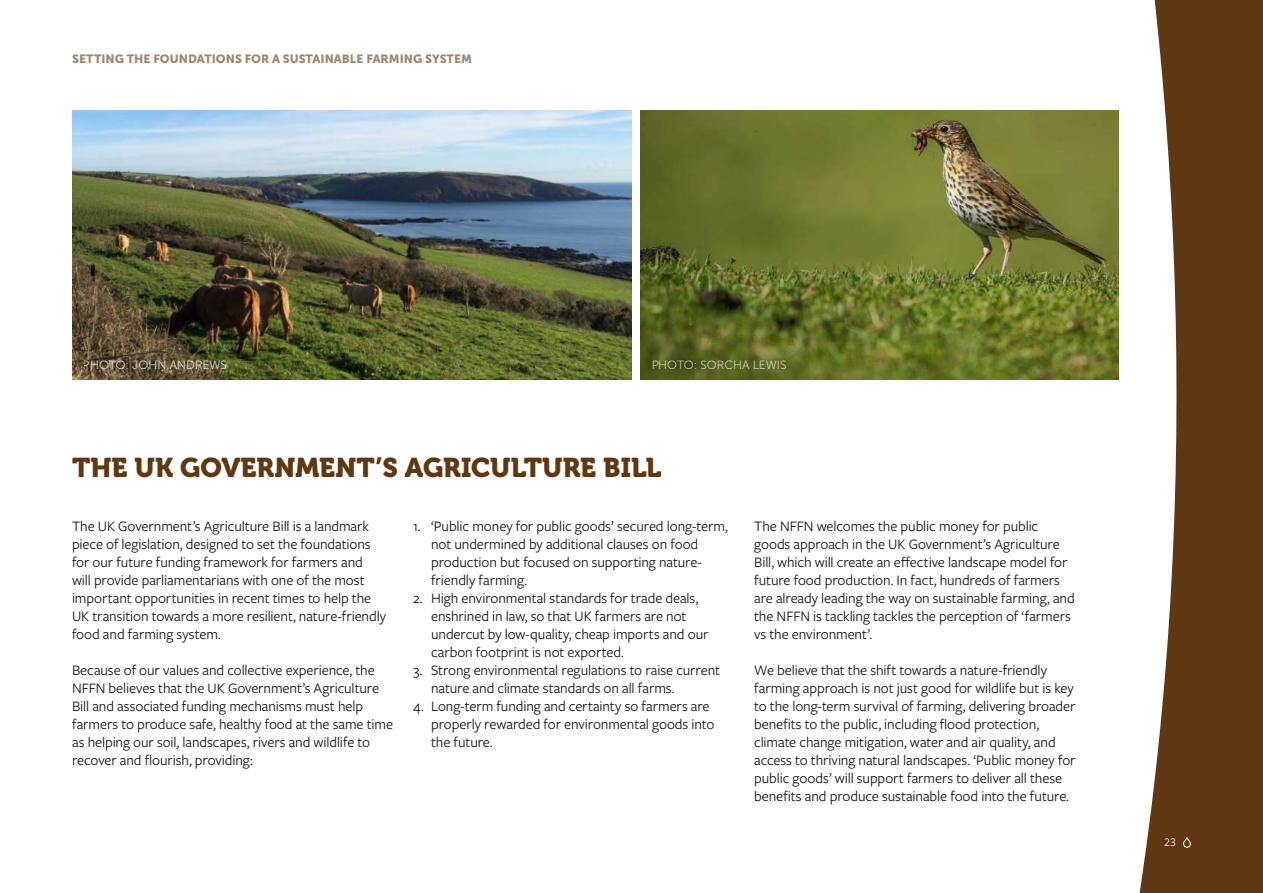
<style>
.page{position:relative;width:1263px;height:893px;background:#fff}
.page>*{position:absolute;margin:0;border:0;box-sizing:border-box;transform-origin:0 0}
.t1{font:27px "Museo 900";color:#5f3813}
.t2{font:15px/18px "Freight Sans Pro";letter-spacing:-.005em;color:#141414}
.t3{font:12px "Museo Sans 900";color:#5f3813}
.t4{font:12px "Museo Sans 300";color:#fff}
.t5{font:12px "Freight Sans Pro";color:#fff}
</style>
<div class="page">
<svg style="left:1108px;top:0;width:155px;height:893px;fill:#5f3813"></svg>
<img style="left:72px;top:111px;width:559px;height:269px">
<img style="left:640px;top:111px;width:478px;height:269px">
<svg style="left:1183px;top:836px;width:8px;height:12px"></svg>
<p class="t3" style="left:72px;top:52px;width:401px">SETTING THE FOUNDATIONS FOR A SUSTAINABLE FARMING SYSTEM</p>
<p class="t4" style="left:83px;top:359px;width:146px">PHOTO: JOHN ANDREWS</p>
<p class="t4" style="left:651px;top:359px;width:137px">PHOTO: SORCHA LEWIS</p>
<h1 class="t1" style="left:72px;top:452px;width:591px">THE UK GOVERNMENT’S AGRICULTURE BILL</h1>
<p class="t2" style="left:72px;top:517px;width:316px">The UK Government’s Agriculture Bill is a landmark piece of legislation, designed to set the foundations for our future funding framework for farmers and<br>will provide parliamentarians with one of the most important opportunities in recent times to help the UK transition towards a more resilient, nature-friendly food and farming system.</p>
<p class="t2" style="left:72px;top:661px;width:323px">Because of our values and collective experience, the NFFN believes that the UK Government’s Agriculture Bill and associated funding mechanisms must help farmers to produce safe, healthy food at the same time as helping our soil, landscapes, rivers and wildlife to recover and flourish, providing:</p>
<p class="t2" style="left:431px;top:517px;width:298px;text-indent:-18px">1. ‘Public money for public goods’ secured long-term, not undermined by additional clauses on food production but focused on supporting nature&shy;friendly farming.</p>
<p class="t2" style="left:431px;top:589px;width:279px;text-indent:-18px">2. High environmental standards for trade deals, enshrined in law, so that UK farmers are not undercut by low-quality, cheap imports and our carbon footprint is not exported.</p>
<p class="t2" style="left:431px;top:661px;width:291px;text-indent:-18px">3. Strong environmental regulations to raise current nature and climate standards on all farms.</p>
<p class="t2" style="left:431px;top:697px;width:285px;text-indent:-18px">4. Long-term funding and certainty so farmers are properly rewarded for environmental goods into the future.</p>
<p class="t2" style="left:754px;top:517px;width:322px">The NFFN welcomes the public money for public goods approach in the UK Government’s Agriculture Bill, which will create an effective landscape model for future food production. In fact, hundreds of farmers are already leading the way on sustainable farming, and the NFFN is tackling tackles the perception of ‘farmers vs the environment’.</p>
<p class="t2" style="left:754px;top:661px;width:323px">We believe that the shift towards a nature-friendly farming approach is not just good for wildlife but is key to the long-term survival of farming, delivering broader benefits to the public, including flood protection, climate change mitigation, water and air quality, and access to thriving natural landscapes. ‘Public money for public goods’ will support farmers to deliver all these benefits and produce sustainable food into the future.</p>
<p class="t5" style="left:1164px;top:834px;width:14px">23</p>
</div>
